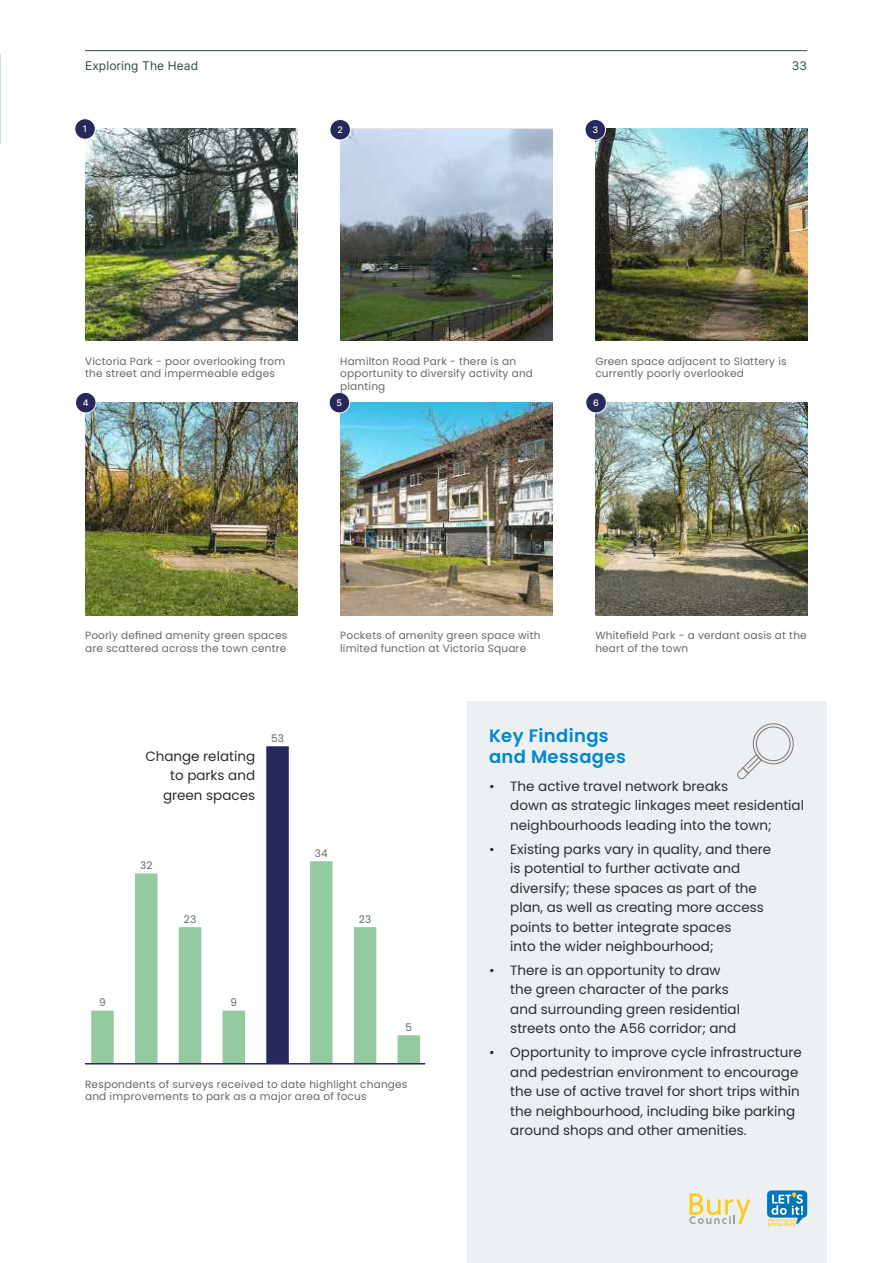
<style>
.page{position:relative;width:893px;height:1263px;background:#fff}
.page>*{position:absolute;margin:0;border:0;box-sizing:border-box;transform-origin:0 0}
.t1{font:600 18px/21px "Poppins";letter-spacing:.02em;color:#0087cc}
.t2{font:13.5px/19.5px "Poppins";color:#2b2d2d}
.t3{font:12px "Inter";letter-spacing:.01em;color:#2e4941}
.t4{font:10.5px/12.6px "Poppins";letter-spacing:.02em;color:#656768}
.t5{font:500 9px "Inter";color:#fff}
</style>
<div class="page">
<hr style="left:85px;top:50px;width:722px;height:1px;background:#2e4941">
<div style="left:468px;top:702px;width:359px;height:561px;background:#ecf0f3"></div>
<svg style="left:737px;top:723px;width:57px;height:56px"></svg>
<img style="left:85px;top:128px;width:213px;height:213px">
<img style="left:85px;top:403px;width:213px;height:212px">
<img style="left:340px;top:130px;width:213px;height:211px">
<img style="left:340px;top:403px;width:213px;height:212px">
<img style="left:595px;top:129px;width:213px;height:212px">
<img style="left:595px;top:403px;width:213px;height:212px">
<div style="left:75px;top:119px;width:20px;height:20px;background:#28285b;border-radius:50%"></div>
<div style="left:74px;top:118px;width:22px;height:22px;border:1px solid #fff;border-radius:50%"></div>
<div style="left:330px;top:119px;width:20px;height:21px;background:#28285b;border-radius:50%"></div>
<div style="left:330px;top:119px;width:21px;height:21px;border:1px solid #fff;border-radius:50%"></div>
<div style="left:585px;top:119px;width:21px;height:21px;background:#28285b;border-radius:50%"></div>
<div style="left:585px;top:119px;width:21px;height:21px;border:1px solid #fff;border-radius:50%"></div>
<div style="left:76px;top:392px;width:20px;height:21px;background:#28285b;border-radius:50%"></div>
<div style="left:75px;top:392px;width:21px;height:21px;border:1px solid #fff;border-radius:50%"></div>
<div style="left:586px;top:392px;width:20px;height:21px;background:#28285b;border-radius:50%"></div>
<div style="left:585px;top:392px;width:22px;height:21px;border:1px solid #fff;border-radius:50%"></div>
<div style="left:329px;top:392px;width:21px;height:21px;background:#28285b;border-radius:50%"></div>
<div style="left:329px;top:392px;width:21px;height:21px;border:1px solid #fff;border-radius:50%"></div>
<div style="left:266px;top:746px;width:23px;height:318px;background:#28285b"></div>
<div style="left:223px;top:1010px;width:22px;height:54px;background:#93caa0"></div>
<div style="left:91px;top:1010px;width:23px;height:54px;background:#93caa0"></div>
<div style="left:135px;top:873px;width:23px;height:191px;background:#93caa0"></div>
<div style="left:179px;top:927px;width:22px;height:137px;background:#93caa0"></div>
<div style="left:310px;top:861px;width:23px;height:203px;background:#93caa0"></div>
<div style="left:354px;top:927px;width:22px;height:137px;background:#93caa0"></div>
<div style="left:398px;top:1035px;width:22px;height:29px;background:#93caa0"></div>
<hr style="left:85px;top:1063px;width:340px;height:1px;background:#28285b">
<svg style="left:689px;top:1193px;width:61px;height:31px"></svg>
<svg style="left:767px;top:1190px;width:40px;height:37px"></svg>
<p class="t3" style="left:85px;top:57px;width:115px">Exploring The Head</p>
<p class="t3" style="left:792px;top:57px;width:17px">33</p>
<p class="t5" style="left:83px;top:122px;width:6px">1</p>
<p class="t5" style="left:337px;top:123px;width:7px">2</p>
<p class="t5" style="left:592px;top:123px;width:7px">3</p>
<p class="t4" style="left:85px;top:355px;width:202px">Victoria Park - poor overlooking from the street and impermeable edges</p>
<p class="t4" style="left:340px;top:355px;width:194px">Hamilton Road Park - there is an opportunity to diversify activity and planting</p>
<p class="t4" style="left:595px;top:355px;width:193px">Green space adjacent to Slattery is currently poorly overlooked</p>
<p class="t5" style="left:83px;top:396px;width:7px">4</p>
<p class="t5" style="left:337px;top:396px;width:7px">5</p>
<p class="t5" style="left:593px;top:396px;width:7px">6</p>
<p class="t4" style="left:85px;top:629px;width:204px">Poorly defined amenity green spaces are scattered across the town centre</p>
<p class="t4" style="left:340px;top:629px;width:202px">Pockets of amenity green space with limited function at Victoria Square</p>
<p class="t4" style="left:595px;top:629px;width:213px">Whitefield Park - a verdant oasis at the heart of the town</p>
<p class="t2" style="left:145px;top:746px;width:111px;text-align:right">Change relating to parks and green spaces</p>
<p class="t4" style="left:271px;top:732px;width:14px">53</p>
<p class="t4" style="left:140px;top:859px;width:14px">32</p>
<p class="t4" style="left:315px;top:847px;width:14px">34</p>
<p class="t4" style="left:184px;top:913px;width:14px">23</p>
<p class="t4" style="left:359px;top:913px;width:14px">23</p>
<p class="t4" style="left:99px;top:996px;width:8px">9</p>
<p class="t4" style="left:230px;top:996px;width:8px">9</p>
<p class="t4" style="left:406px;top:1021px;width:8px">5</p>
<p class="t4" style="left:85px;top:1078px;width:324px">Respondents of surveys received to date highlight changes and improvements to park as a major area of focus</p>
<h1 class="t1" style="left:489px;top:725px;width:138px">Key Findings and Messages</h1>
<p class="t2" style="left:510px;top:776px;width:295px;text-indent:-21px">• The active travel network breaks<br>down as strategic linkages meet residential neighbourhoods leading into the town;</p>
<p class="t2" style="left:510px;top:839px;width:262px;text-indent:-21px">• Existing parks vary in quality, and there is potential to further activate and diversify; these spaces as part of the plan, as well as creating more access points to better integrate spaces<br>into the wider neighbourhood;</p>
<p class="t2" style="left:510px;top:960px;width:231px;text-indent:-21px">• There is an opportunity to draw the green character of the parks and surrounding green residential streets onto the A56 corridor; and</p>
<p class="t2" style="left:510px;top:1043px;width:293px;text-indent:-21px">• Opportunity to improve cycle infrastructure and pedestrian environment to encourage the use of active travel for short trips within the neighbourhood, including bike parking around shops and other amenities.</p>
</div>
